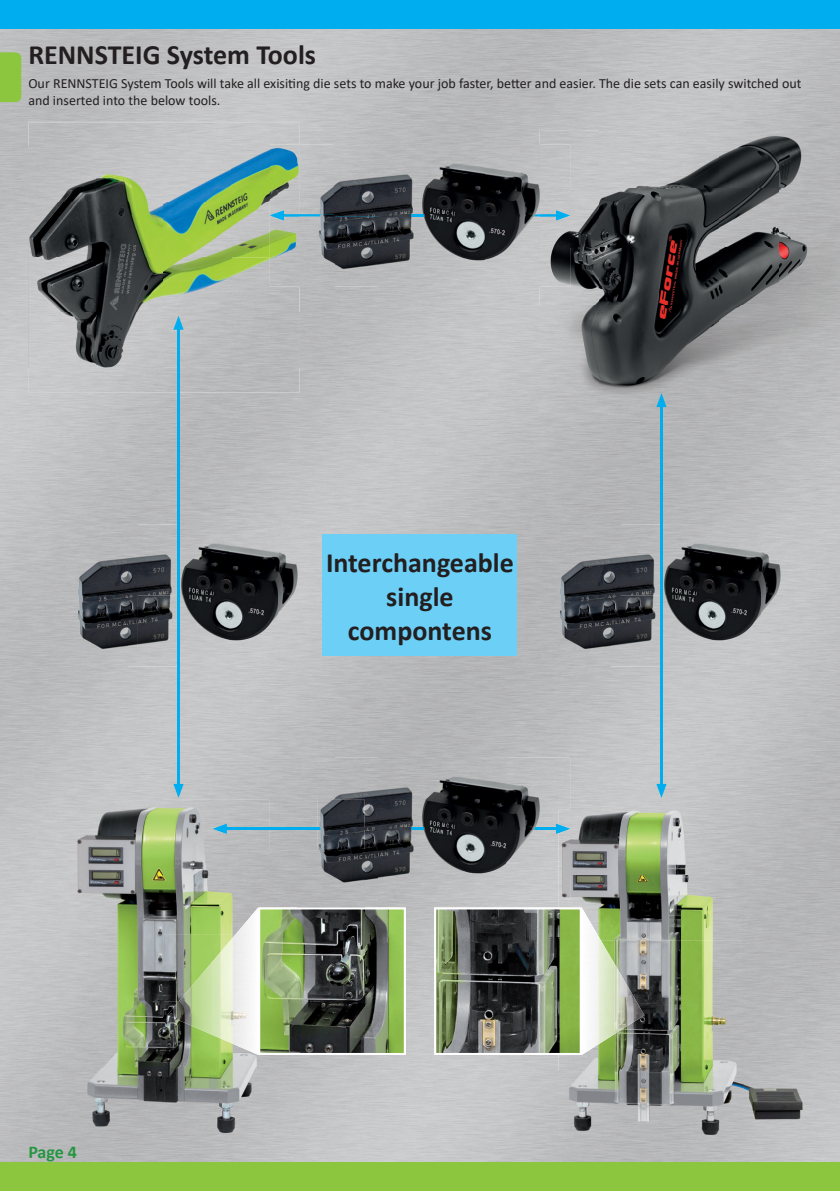
<style>
.page{position:relative;width:840px;height:1191px;background:#fff}
.page>*{position:absolute;margin:0;border:0;box-sizing:border-box;transform-origin:0 0}
.t1{font:700 28px/33.6px "Calibri";color:#231f20;text-align:center}
.t2{font:700 18px "Calibri";color:#259642}
.t3{font:14px/16.8px "Calibri";color:#231f20}
</style>
<div class="page">
<img style="left:0;top:28px;width:839px;height:1134px">
<div style="left:0;top:0;width:839px;height:28px;background:#00aeef"></div>
<div style="left:0;top:1162px;width:839px;height:29px;background:#8bc63e"></div>
<svg style="left:839px;top:0;width:1px;height:28px"></svg>
<svg style="left:839px;top:1162px;width:1px;height:29px"></svg>
<svg style="left:0;top:52px;width:21px;height:50px"></svg>
<img style="left:539px;top:131px;width:300px;height:58px">
<img style="left:570px;top:189px;width:269px;height:58px">
<img style="left:539px;top:247px;width:300px;height:175px">
<svg style="left:28px;top:122px;width:271px;height:271px;background:#96a094"></svg>
<hr style="left:177px;top:327px;width:2px;height:460px;background:#00aeef">
<svg style="left:173px;top:784px;width:10px;height:14px"></svg>
<svg style="left:173px;top:316px;width:10px;height:14px"></svg>
<hr style="left:660px;top:404px;width:2px;height:383px;background:#00aeef">
<svg style="left:656px;top:784px;width:10px;height:14px"></svg>
<svg style="left:656px;top:393px;width:10px;height:14px"></svg>
<img style="left:28px;top:524px;width:300px;height:71px">
<img style="left:28px;top:595px;width:109px;height:71px">
<img style="left:137px;top:595px;width:191px;height:71px">
<img style="left:177px;top:524px;width:2px;height:142px">
<img style="left:511px;top:524px;width:300px;height:71px">
<img style="left:511px;top:595px;width:108px;height:71px">
<img style="left:619px;top:595px;width:192px;height:71px">
<img style="left:660px;top:524px;width:2px;height:142px">
<img style="left:270px;top:144px;width:300px;height:70px">
<img style="left:300px;top:216px;width:78px;height:70px">
<img style="left:399px;top:286px;width:65px;height:1px">
<img style="left:270px;top:147px;width:29px;height:139px">
<img style="left:299px;top:144px;width:1px;height:142px">
<img style="left:284px;top:214px;width:94px;height:2px">
<img style="left:270px;top:210px;width:14px;height:10px">
<img style="left:378px;top:214px;width:192px;height:72px">
<img style="left:464px;top:214px;width:91px;height:2px">
<img style="left:555px;top:210px;width:15px;height:10px">
<div style="left:270px;top:757px;width:64px;height:43px;background:#b9babb"></div>
<img style="left:334px;top:757px;width:236px;height:70px">
<img style="left:364px;top:829px;width:14px;height:71px">
<img style="left:399px;top:900px;width:65px;height:1px">
<svg style="left:364px;top:827px;width:14px;height:2px"></svg>
<img style="left:464px;top:829px;width:94px;height:71px">
<img style="left:464px;top:827px;width:91px;height:2px">
<img style="left:378px;top:827px;width:86px;height:73px">
<div style="left:323px;top:534px;width:193px;height:122px;background:#6bcff6"></div>
<img style="left:570px;top:809px;width:173px;height:66px">
<img style="left:743px;top:809px;width:62px;height:327px">
<img style="left:558px;top:875px;width:185px;height:65px">
<img style="left:644px;top:940px;width:99px;height:65px">
<img style="left:558px;top:1005px;width:185px;height:131px">
<img style="left:558px;top:809px;width:12px;height:91px">
<svg style="left:555px;top:823px;width:15px;height:11px"></svg>
<img style="left:28px;top:800px;width:242px;height:67px">
<img style="left:28px;top:867px;width:269px;height:67px">
<img style="left:297px;top:900px;width:67px;height:7px">
<img style="left:28px;top:934px;width:184px;height:67px">
<img style="left:28px;top:1001px;width:269px;height:134px">
<div style="left:297px;top:1055px;width:67px;height:80px;background:#c3c4c5"></div>
<img style="left:226px;top:827px;width:44px;height:2px">
<img style="left:212px;top:823px;width:14px;height:11px">
<img style="left:270px;top:800px;width:94px;height:100px">
<svg style="left:434px;top:907px;width:147px;height:148px;background:#646e57"></svg>
<img style="left:212px;top:907px;width:46px;height:148px">
<img style="left:167px;top:961px;width:46px;height:74px">
<svg style="left:258px;top:907px;width:147px;height:148px;background:#697856"></svg>
<img style="left:581px;top:907px;width:63px;height:148px">
<h1 class="t1" style="left:28px;top:37px;width:289px">RENNSTEIG System Tools</h1>
<p class="t3" style="left:28px;top:75px;width:774px">Our RENNSTEIG System Tools will take all exisiting die sets to make your job faster, better and easier. The die sets can easily switched out and inserted into the below tools.</p>
<p class="t2" style="left:28px;top:1139px;width:50px">Page 4</p>
<h1 class="t1" style="left:326px;top:546px;width:189px">Interchangeable single compontens</h1>
</div>
